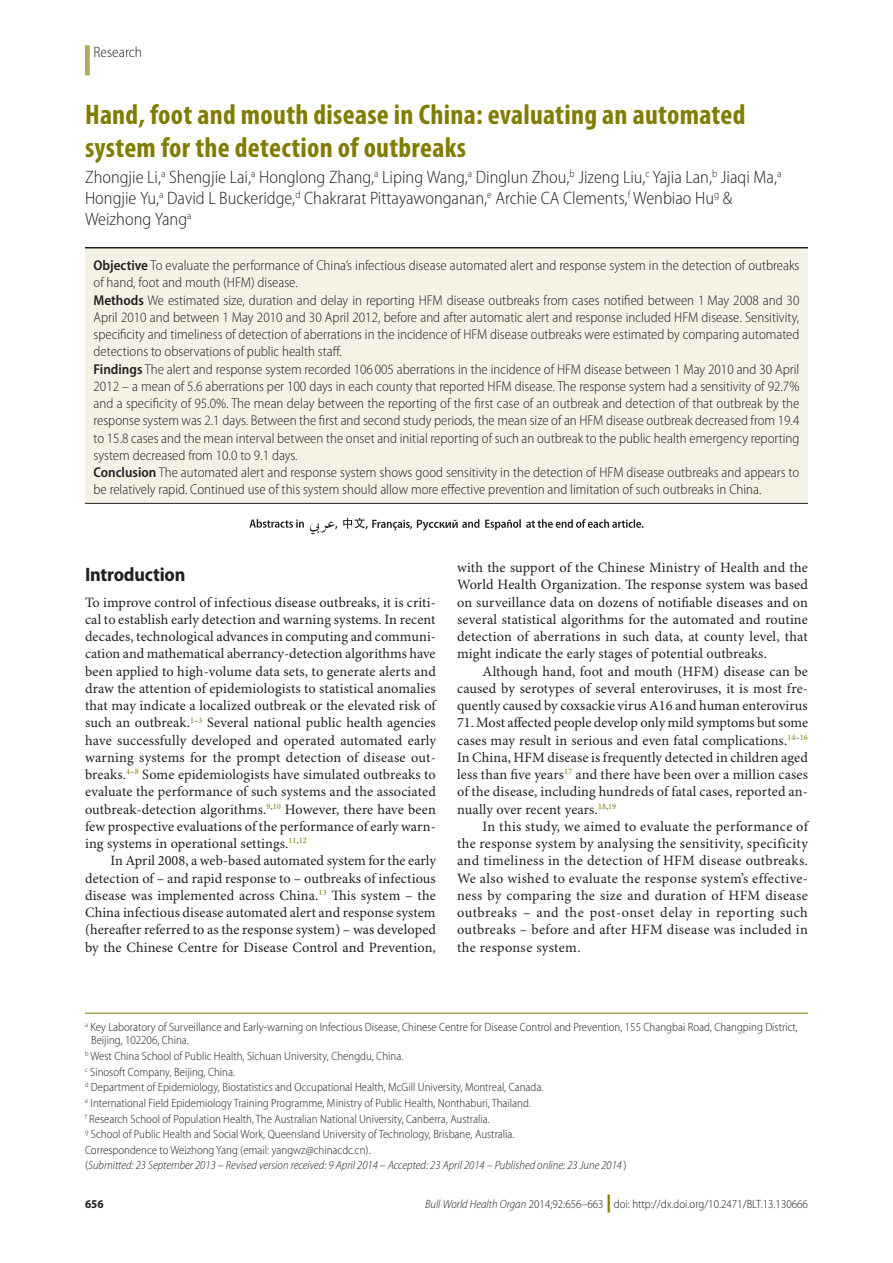
<style>
.page{position:relative;width:893px;height:1263px;background:#fff}
.page>*{position:absolute;margin:0;border:0;box-sizing:border-box;transform-origin:0 0}
.Article_Title{font:700 condensed 28.5px/33.8px "Myriad Pro";letter-spacing:.01em;color:#827c00}
.Head_1{font:700 semi-condensed 19.5px "Myriad Pro";letter-spacing:-.01em;color:#231f20}
.Authors{font:300 semi-condensed 18px/21px "Myriad Pro";color:#231f20}
.Section_Title{font:300 semi-condensed 15px "Myriad Pro";color:#231f20}
.Para_Ind{font:14.25px/17.2px "Minion Pro";letter-spacing:.01em;color:#231f20;text-align:justify}
.Abstract_No_Ind{font:300 semi-condensed 14.25px/17.2px "Myriad Pro";color:#231f20}
.Para_No_Ind{font:14.25px/17.2px "Minion Pro";letter-spacing:.01em;color:#231f20;text-align:justify}
.Affiliations{font:300 semi-condensed 12px/13.5px "Myriad Pro";color:#231f20}
.Submission_info{font:italic 300 semi-condensed 12px "Myriad Pro";color:#231f20}
.t1{font:700 semi-condensed 12px "Myriad Pro";color:#231f20}
.s1{font-weight:600}
.s2{font-style:normal}
.s3{font-style:italic}
.s4{font-weight:900;font-stretch:normal;font-size:18px;color:#827c00}
</style>
<div class="page">
<div style="left:85px;top:45px;width:5px;height:30px;background:#b2ac5f"></div>
<div style="left:85px;top:247px;width:723px;height:256px;background:#f3f2e4"></div>
<hr style="left:85px;top:1013px;width:723px;height:1px;background:#827c00">
<hr style="left:85px;top:247px;width:723px;height:1px;background:#231f20">
<hr style="left:85px;top:503px;width:723px;height:1px;background:#231f20">
<svg style="left:310px;top:518px;width:334px;height:17px"></svg>
<svg style="left:249px;top:519px;width:55px;height:9px"></svg>
<p class="Section_Title" style="left:94px;top:44px;width:50px">Research</p>
<p class="Article_Title" style="left:85px;top:98px;width:662px">Hand, foot and mouth disease in China: evaluating an automated system for the detection of outbreaks</p>
<p class="Authors" style="left:85px;top:167px;width:698px">Zhongjie Li,<sup>a</sup> Shengjie Lai,<sup>a</sup> Honglong Zhang,<sup>a</sup> Liping Wang,<sup>a</sup> Dinglun Zhou,<sup>b</sup> Jizeng Liu,<sup>c</sup> Yajia Lan,<sup>b</sup> Jiaqi Ma,<sup>a<br></sup>Hongjie Yu,<sup>a</sup> David L Buckeridge,<sup>d</sup> Chakrarat Pittayawonganan,<sup>e</sup> Archie CA Clements,<sup>f</sup> Wenbiao Hu<sup>g</sup> &amp;<br>Weizhong Yang<sup>a</sup></p>
<p class="Abstract_No_Ind" style="left:94px;top:257px;width:707px"><span class="s1">Objective</span> To evaluate the performance of China’s infectious disease automated alert and response system in the detection of outbreaks of hand, foot and mouth (HFM) disease.</p>
<p class="Abstract_No_Ind" style="left:94px;top:292px;width:707px;text-align:justify"><span class="s1">Methods</span> We estimated size, duration and delay in reporting HFM disease outbreaks from cases notified between 1 May 2008 and 30<br>April 2010 and between 1 May 2010 and 30 April 2012, before and after automatic alert and response included HFM disease. Sensitivity, specificity and timeliness of detection of aberrations in the incidence of HFM disease outbreaks were estimated by comparing automated detections to observations of public health staff.</p>
<p class="Abstract_No_Ind" style="left:94px;top:361px;width:707px;text-align:justify"><span class="s1">Findings</span> The alert and response system recorded 106 005 aberrations in the incidence of HFM disease between 1 May 2010 and 30 April 2012 – a mean of 5.6 aberrations per 100 days in each county that reported HFM disease. The response system had a sensitivity of 92.7% and a specificity of 95.0%. The mean delay between the reporting of the first case of an outbreak and detection of that outbreak by the response system was 2.1 days. Between the first and second study periods, the mean size of an HFM disease outbreak decreased from 19.4 to 15.8 cases and the mean interval between the onset and initial reporting of such an outbreak to the public health emergency reporting system decreased from 10.0 to 9.1 days.</p>
<p class="Abstract_No_Ind" style="left:94px;top:464px;width:707px"><span class="s1">Conclusion</span> The automated alert and response system shows good sensitivity in the detection of HFM disease outbreaks and appears to be relatively rapid. Continued use of this system should allow more effective prevention and limitation of such outbreaks in China.</p>
<p class="Head_1" style="left:85px;top:563px;width:102px">Introduction</p>
<p class="Para_No_Ind" style="left:85px;top:594px;width:353px">To improve control of infectious disease outbreaks, it is criti&shy;cal to establish early detection and warning systems. In recent decades, technological advances in computing and communi&shy;cation and mathematical aberrancy-detection algorithms have been applied to high-volume data sets, to generate alerts and draw the attention of epidemiologists to statistical anomalies that may indicate a localized outbreak or the elevated risk of such an outbreak.<sup>1</sup><sup>–</sup><sup>3</sup> Several national public health agencies have successfully developed and operated automated early warning systems for the prompt detection of disease out&shy;breaks.<sup>4</sup><sup>–</sup><sup>8</sup> Some epidemiologists have simulated outbreaks to evaluate the performance of such systems and the associated outbreak-detection algorithms.<sup>9</sup><sup>,</sup><sup>10</sup> However, there have been few prospective evaluations of the performance of early warn&shy;ing systems in operational settings.<sup>11</sup><sup>,</sup><sup>12</sup></p>
<p class="Para_Ind" style="left:85px;top:853px;width:353px;text-indent:26px">In April 2008, a web-based automated system for the early detection of – and rapid response to – outbreaks of infectious disease was implemented across China.<sup>13</sup> This system – the China infectious disease automated alert and response system (hereafter referred to as the response system) – was developed by the Chinese Centre for Disease Control and Prevention,</p>
<p class="Para_Ind" style="left:457px;top:559px;width:352px">with the support of the Chinese Ministry of Health and the World Health Organization. The response system was based on surveillance data on dozens of notifiable diseases and on several statistical algorithms for the automated and routine detection of aberrations in such data, at county level, that might indicate the early stages of potential outbreaks.</p>
<p class="Para_Ind" style="left:457px;top:663px;width:352px;text-indent:26px">Although hand, foot and mouth (HFM) disease can be caused by serotypes of several enteroviruses, it is most fre&shy;quently caused by coxsackie virus A16 and human enterovirus</p>
<p class="Para_Ind" style="left:457px;top:715px;width:353px">71. Most affected people develop only mild symptoms but some cases may result in serious and even fatal complications.<sup>14</sup><sup>–</sup><sup>16<br></sup>In China, HFM disease is frequently detected in children aged less than five years<sup>17</sup> and there have been over a million cases of the disease, including hundreds of fatal cases, reported an&shy;nually over recent years.<sup>18</sup><sup>,</sup><sup>19</sup></p>
<p class="Para_Ind" style="left:457px;top:818px;width:352px;text-indent:26px">In this study, we aimed to evaluate the performance of the response system by analysing the sensitivity, specificity and timeliness in the detection of HFM disease outbreaks.<br>We also wished to evaluate the response system’s effective&shy;ness by comparing the size and duration of HFM disease outbreaks – and the post-onset delay in reporting such outbreaks – before and after HFM disease was included in the response system.</p>
<p class="Affiliations" style="left:91px;top:1020px;width:708px;text-indent:-6px"><sup>a</sup> Key Laboratory of Surveillance and Early-warning on Infectious Disease, Chinese Centre for Disease Control and Prevention, 155 Changbai Road, Changping District,<br>Beijing, 102206, China.</p>
<p class="Affiliations" style="left:85px;top:1049px;width:320px"><sup>b</sup> West China School of Public Health, Sichuan University, Chengdu, China.</p>
<p class="Affiliations" style="left:85px;top:1065px;width:152px"><sup>c</sup> Sinosoft Company, Beijing, China.</p>
<p class="Affiliations" style="left:85px;top:1081px;width:460px"><sup>d</sup> Department of Epidemiology, Biostatistics and Occupational Health, McGill University, Montreal, Canada.</p>
<p class="Affiliations" style="left:85px;top:1096px;width:447px"><sup>e</sup> International Field Epidemiology Training Programme, Ministry of Public Health, Nonthaburi, Thailand.</p>
<p class="Affiliations" style="left:85px;top:1112px;width:406px"><sup>f</sup> Research School of Population Health, The Australian National University, Canberra, Australia.</p>
<p class="Affiliations" style="left:85px;top:1128px;width:431px"><sup>g</sup> School of Public Health and Social Work, Queensland University of Technology, Brisbane, Australia.</p>
<p class="Affiliations" style="left:85px;top:1143px;width:287px">Correspondence to Weizhong Yang (email: yangwz@chinacdc.cn).</p>
<p class="Submission_info" style="left:85px;top:1159px;width:543px"><span class="s2">(</span>Submitted: 23 September 2013 – Revised version received: 9 April 2014 – Accepted: 23 April 2014 – Published online: 23 June 2014 <span class="s2">)</span></p>
<p class="t1" style="left:85px;top:1197px;width:20px">656</p>
<p class="Affiliations" style="left:425px;top:1198px;width:384px"><span class="s3">Bull World Health Organ</span> 2014;92:656–663 <span class="s4">|</span> doi: http://dx.doi.org/10.2471/BLT.13.130666</p>
</div>
